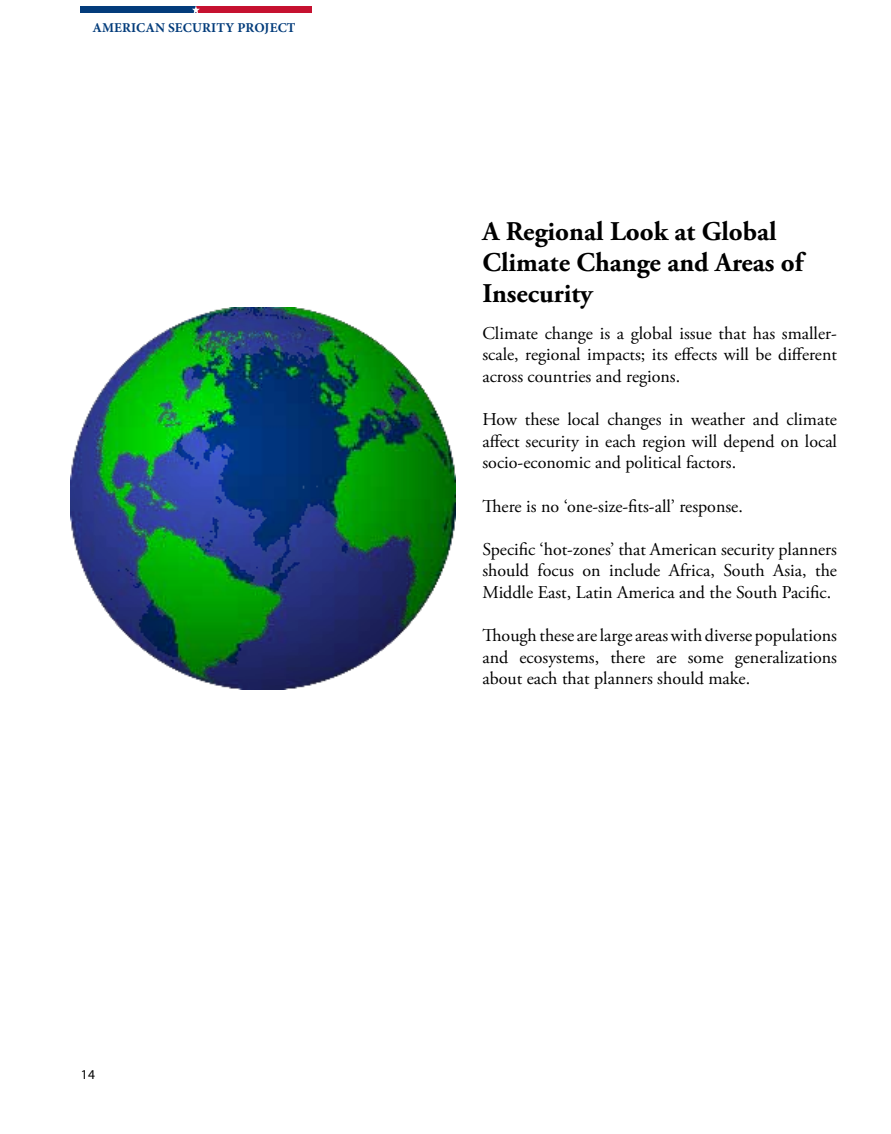
<style>
.page{position:relative;width:891px;height:1134px;background:#fff}
.page>*{position:absolute;margin:0;border:0;box-sizing:border-box;transform-origin:0 0}
.t1{font:700 27px/31px "Adobe Garamond Pro";color:#000}
.t2{font:18px/21.6px "Adobe Garamond Pro";color:#000;text-align:justify}
.t3{font:700 13.5px "Minion Pro";letter-spacing:.01em;color:#033c7b}
.t4{font:13.5px "Myriad Pro";color:#000}
</style>
<div class="page">
<div style="left:81px;top:6px;width:115px;height:7px;background:#033c7b"></div>
<div style="left:196px;top:6px;width:115px;height:7px;background:#c61130"></div>
<svg style="left:192px;top:6px;width:8px;height:7px"></svg>
<img style="left:70px;top:307px;width:386px;height:383px">
<p class="t3" style="left:92px;top:18px;width:205px">AMERICAN SECURITY PROJECT</p>
<p class="t4" style="left:81px;top:1066px;width:16px">14</p>
<h1 class="t1" style="left:482px;top:216px;width:322px">A Regional Look at Global<br>Climate Change and Areas of<br>Insecurity</h1>
<p class="t2" style="left:482px;top:323px;width:356px">Climate change is a global issue that has smaller&shy;scale, regional impacts; its effects will be different across countries and regions.</p>
<p class="t2" style="left:482px;top:409px;width:356px">How these local changes in weather and climate affect security in each region will depend on local socio-economic and political factors.</p>
<p class="t2" style="left:482px;top:496px;width:262px">There is no ‘one-size-fits-all’ response.</p>
<p class="t2" style="left:482px;top:539px;width:356px">Specific ‘hot-zones’ that American security planners should focus on include Africa, South Asia, the Middle East, Latin America and the South Pacific.</p>
<p class="t2" style="left:482px;top:625px;width:356px">Though these arelarge areaswith diverse populations and ecosystems, there are some generalizations about each that planners should make.</p>
</div>
